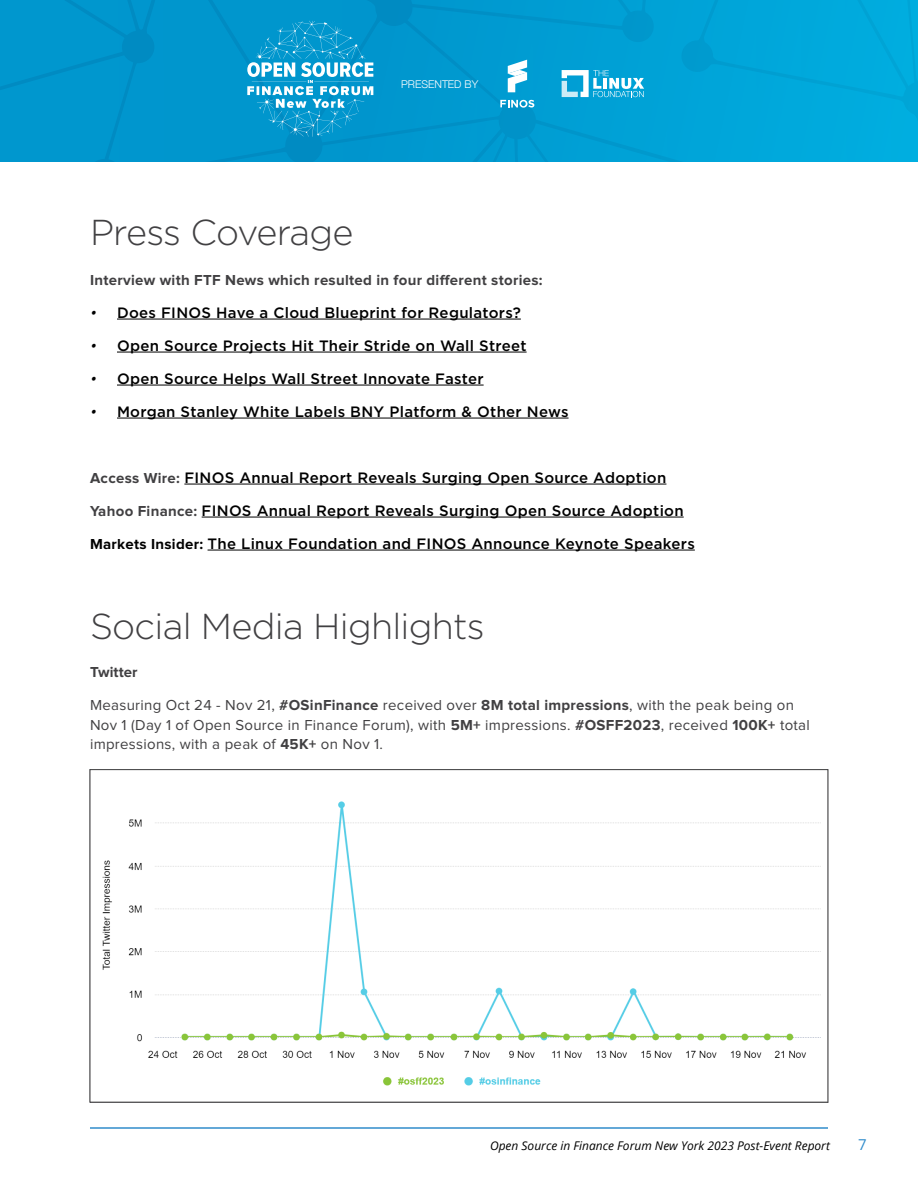
<style>
.page{position:relative;width:918px;height:1188px;background:#fff}
.page>*{position:absolute;margin:0;border:0;box-sizing:border-box;transform-origin:0 0}
.t1{font:300 36px "Gotham";letter-spacing:-.02em;color:#414042}
.Body_Copy_Italic{font:500 15px "Gotham";letter-spacing:.02em;color:#000}
.Small_Subhead__bold{font:15px/19.5px "Proxima Nova";letter-spacing:.02em;color:#414042}
.Body_Copy{font:700 15px "Proxima Nova";letter-spacing:.02em;color:#414042}
.Small_Subhead__bold-2{font:700 15px "Proxima Nova";color:#414042}
.t2{font:15px "Open Sans";color:#308ccb}
.t3{font:italic 12px "Open Sans";color:#000}
.t4{font:300 10.65px "Helvetica Neue";color:#fff}
.s1{font-weight:300;font-style:italic}
.s2{font-family:"Proxima Nova";font-weight:700;color:#414042}
.s3{font-family:"Proxima Nova";font-weight:700}
.s4{font-weight:700}
</style>
<div class="page">
<hr style="left:90px;top:1127px;width:738px;height:2px;background:#308ccb">
<div style="left:0;top:0;width:918px;height:162px;background:#00a8db"></div>
<svg style="left:0;top:0;width:670px;height:162px"></svg>
<hr style="left:117px;top:319px;width:404px;height:1px;background:#000">
<hr style="left:117px;top:352px;width:410px;height:1px;background:#000">
<hr style="left:117px;top:385px;width:367px;height:1px;background:#000">
<hr style="left:117px;top:418px;width:452px;height:1px;background:#000">
<hr style="left:184px;top:484px;width:482px;height:1px;background:#000">
<hr style="left:202px;top:517px;width:482px;height:1px;background:#000">
<hr style="left:208px;top:550px;width:487px;height:1px;background:#000">
<img style="left:102px;top:801px;width:719px;height:285px">
<p class="t4" style="left:401px;top:75px;width:79px">PRESENTED BY</p>
<p class="t1" style="left:90px;top:209px;width:265px">Press Coverage</p>
<p class="Body_Copy" style="left:90px;top:273px;width:454px">Interview with FTF News which resulted in four different stories:</p>
<p class="Body_Copy_Italic" style="left:90px;top:302px;width:432px"><span class="s1">•</span> Does FINOS Have a Cloud Blueprint for Regulators?</p>
<p class="Body_Copy_Italic" style="left:90px;top:335px;width:438px"><span class="s1">•</span> Open Source Projects Hit Their Stride on Wall Street</p>
<p class="Body_Copy_Italic" style="left:90px;top:368px;width:395px"><span class="s1">•</span> Open Source Helps Wall Street Innovate Faster</p>
<p class="Body_Copy_Italic" style="left:90px;top:401px;width:480px"><span class="s1">•</span> Morgan Stanley White Labels BNY Platform &amp; Other News</p>
<p class="Body_Copy_Italic" style="left:90px;top:467px;width:578px"><span class="s2">Access Wire:</span> FINOS Annual Report Reveals Surging Open Source Adoption</p>
<p class="Body_Copy_Italic" style="left:90px;top:500px;width:595px"><span class="s2">Yahoo Finance:</span> FINOS Annual Report Reveals Surging Open Source Adoption</p>
<p class="Body_Copy_Italic" style="left:90px;top:533px;width:606px"><span class="s3">Markets Insider:</span> The Linux Foundation and FINOS Announce Keynote Speakers</p>
<p class="t1" style="left:90px;top:604px;width:396px">Social Media Highlights</p>
<p class="Small_Subhead__bold-2" style="left:90px;top:665px;width:49px">Twitter</p>
<p class="Small_Subhead__bold" style="left:90px;top:696px;width:721px">Measuring Oct 24 - Nov 21, <span class="s4">#OSinFinance</span> received over <span class="s4">8M total impressions</span>, with the peak being on<br>Nov 1 (Day 1 of Open Source in Finance Forum), with <span class="s4">5M+</span> impressions. <span class="s4">#OSFF2023</span>, received <span class="s4">100K+</span> total impressions, with a peak of <span class="s4">45K+</span> on Nov 1.</p>
<p class="t3" style="left:490px;top:1137px;width:341px">Open Source in Finance Forum New York 2023 Post-Event Report</p>
<p class="t2" style="left:858px;top:1134px;width:10px">7</p>
</div>
